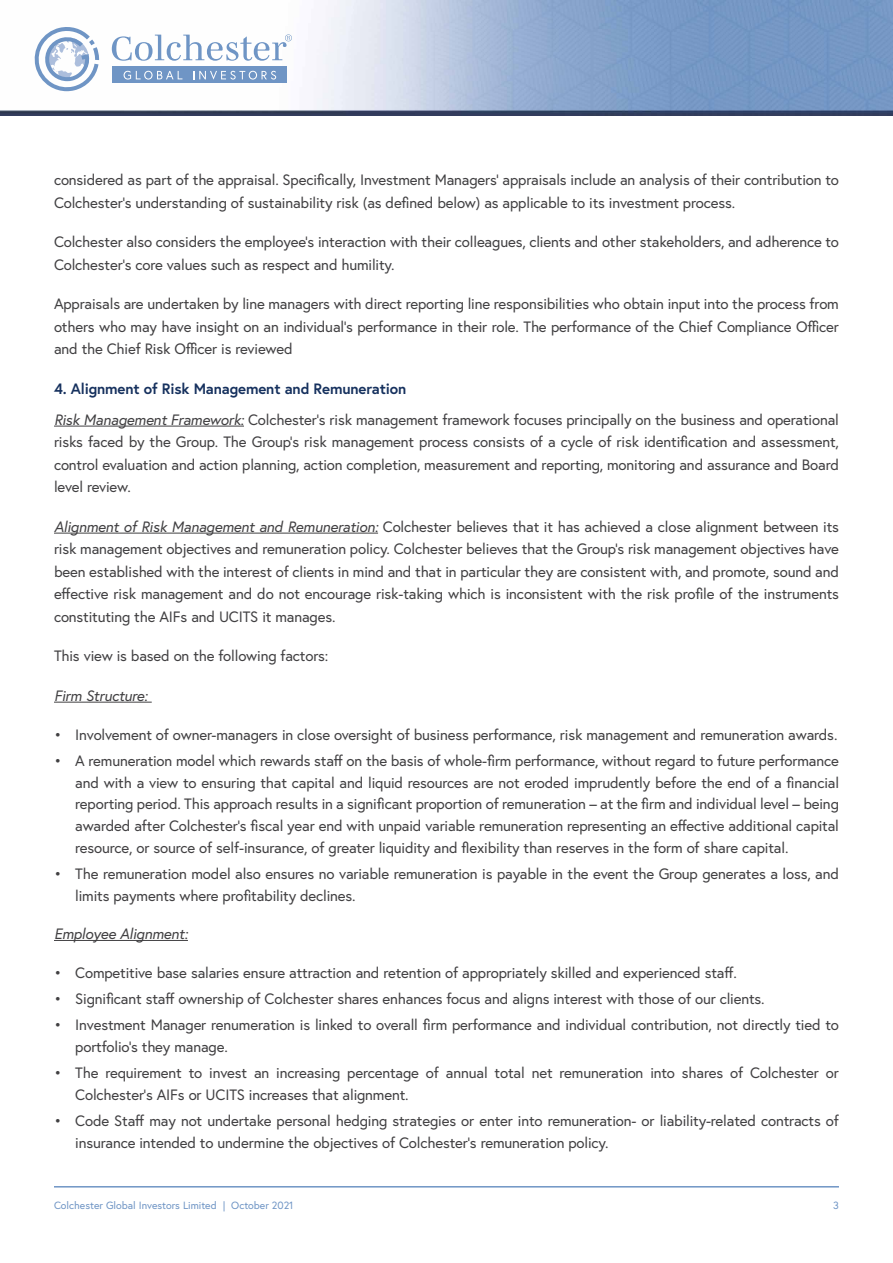
<style>
.page{position:relative;width:893px;height:1263px;background:#fff}
.page>*{position:absolute;margin:0;border:0;box-sizing:border-box;transform-origin:0 0}
.t1{font:15px/22.5px "Europa";letter-spacing:-.01em;color:#414042}
.t2{font:italic 15px "Europa";letter-spacing:-.01em;color:#414042}
.t3{font:10.5px "Europa";color:#6f95c5}
.s1{font-weight:700;color:#16315e}
.s2{font-style:italic}
</style>
<div class="page">
<hr style="left:54px;top:1186px;width:785px;height:1px;background:#6f95c5">
<img style="left:0;top:0;width:893px;height:115px">
<div style="left:112px;top:67px;width:175px;height:16px;background:#6f95c5"></div>
<svg style="left:35px;top:27px;width:64px;height:64px"></svg>
<svg style="left:124px;top:71px;width:58px;height:9px"></svg>
<svg style="left:193px;top:71px;width:83px;height:9px"></svg>
<svg style="left:112px;top:34px;width:180px;height:27px"></svg>
<hr style="left:54px;top:426px;width:190px;height:1px;background:#414042">
<hr style="left:54px;top:533px;width:324px;height:1px;background:#414042">
<hr style="left:54px;top:702px;width:98px;height:1px;background:#414042">
<hr style="left:54px;top:940px;width:134px;height:1px;background:#414042">
<p class="t1" style="left:54px;top:169px;width:786px">considered as part of the appraisal. Specifically, Investment Managers’ appraisals include an analysis of their contribution to<br>Colchester’s understanding of sustainability risk (as defined below) as applicable to its investment process.</p>
<p class="t1" style="left:54px;top:231px;width:786px">Colchester also considers the employee’s interaction with their colleagues, clients and other stakeholders, and adherence to<br>Colchester’s core values such as respect and humility.</p>
<p class="t1" style="left:54px;top:293px;width:786px;text-align:justify">Appraisals are undertaken by line managers with direct reporting line responsibilities who obtain input into the process from others who may have insight on an individual’s performance in their role. The performance of the Chief Compliance Officer and the Chief Risk Officer is reviewed</p>
<p class="t1" style="left:54px;top:373px;width:786px;line-height:31px"><span class="s1">4. Alignment of Risk Management and Remuneration<br></span><span class="s2">Risk Management Framework:</span> Colchester’s risk management framework focuses principally on the business and operational</p>
<p class="t1" style="left:54px;top:431px;width:786px;text-align:justify">risks faced by the Group. The Group’s risk management process consists of a cycle of risk identification and assessment, control evaluation and action planning, action completion, measurement and reporting, monitoring and assurance and Board level review.</p>
<p class="t1" style="left:54px;top:515px;width:786px;text-align:justify"><span class="s2">Alignment of Risk Management and Remuneration:</span> Colchester believes that it has achieved a close alignment between its risk management objectives and remuneration policy. Colchester believes that the Group’s risk management objectives have been established with the interest of clients in mind and that in particular they are consistent with, and promote, sound and effective risk management and do not encourage risk-taking which is inconsistent with the risk profile of the instruments constituting the AIFs and UCITS it manages.</p>
<p class="t1" style="left:54px;top:645px;width:276px">This view is based on the following factors:</p>
<p class="t2" style="left:54px;top:686px;width:95px">Firm Structure:</p>
<p class="t1" style="left:54px;top:723px;width:785px">• Involvement of owner-managers in close oversight of business performance, risk management and remuneration awards.</p>
<p class="t1" style="left:75px;top:749px;width:765px;line-height:21.8px;text-align:justify;text-indent:-21px">• A remuneration model which rewards staff on the basis of whole-firm performance, without regard to future performance and with a view to ensuring that capital and liquid resources are not eroded imprudently before the end of a financial reporting period. This approach results in a significant proportion of remuneration – at the firm and individual level – being awarded after Colchester’s fiscal year end with unpaid variable remuneration representing an effective additional capital resource, or source of self-insurance, of greater liquidity and flexibility than reserves in the form of share capital.</p>
<p class="t1" style="left:75px;top:862px;width:765px;line-height:21.8px;text-indent:-21px">• The remuneration model also ensures no variable remuneration is payable in the event the Group generates a loss, and limits payments where profitability declines.</p>
<p class="t2" style="left:54px;top:924px;width:135px">Employee Alignment:</p>
<p class="t1" style="left:54px;top:961px;width:684px">• Competitive base salaries ensure attraction and retention of appropriately skilled and experienced staff.</p>
<p class="t1" style="left:54px;top:987px;width:712px">• Significant staff ownership of Colchester shares enhances focus and aligns interest with those of our clients.</p>
<p class="t1" style="left:75px;top:1014px;width:765px;line-height:21.8px;text-indent:-21px">• Investment Manager renumeration is linked to overall firm performance and individual contribution, not directly tied to portfolio’s they manage.</p>
<p class="t1" style="left:75px;top:1061px;width:765px;line-height:21.8px;text-indent:-21px">• The requirement to invest an increasing percentage of annual total net remuneration into shares of Colchester or<br>Colchester’s AIFs or UCITS increases that alignment.</p>
<p class="t1" style="left:75px;top:1109px;width:765px;text-indent:-21px">• Code Staff may not undertake personal hedging strategies or enter into remuneration- or liability-related contracts of insurance intended to undermine the objectives of Colchester’s remuneration policy.</p>
<p class="t3" style="left:54px;top:1198px;width:241px">Colchester Global Investors Limited | October 2021</p>
<p class="t3" style="left:833px;top:1198px;width:7px">3</p>
</div>
